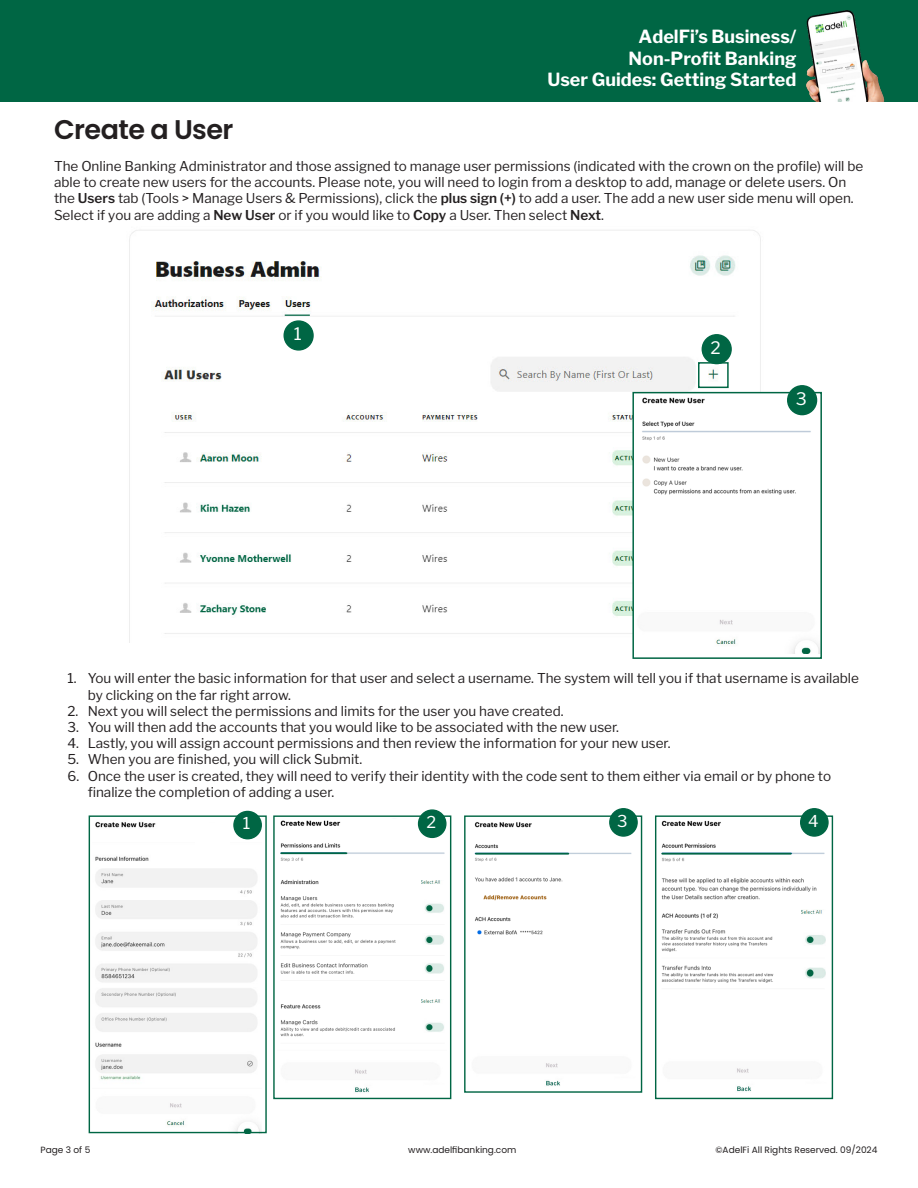
<style>
.page{position:relative;width:918px;height:1188px;background:#fff}
.page>*{position:absolute;margin:0;border:0;box-sizing:border-box;transform-origin:0 0}
.t1{font:600 27px "Poppins";letter-spacing:-.02em;color:#231f20}
.t2{font:700 18px/21.6px "Libre Franklin";color:#fff;text-align:right}
.t3{font:17.1px "Libre Franklin";color:#fff}
.t4{font:16.2px "Libre Franklin";color:#fff}
.t5{font:14.1px/17.5px "Arial";color:#231f20}
.t6{font:13.5px/16.2px "Libre Franklin";color:#231f20}
.t7{font:9px "Poppins";color:#231f20}
.s1{font-weight:600}
.s2{font-weight:700}
</style>
<div class="page">
<div style="left:0;top:0;width:918px;height:101px;background:#064"></div>
<img style="left:807px;top:11px;width:77px;height:90px">
<img style="left:129px;top:230px;width:636px;height:412px">
<img style="left:95px;top:817px;width:167px;height:263px">
<img style="left:167px;top:1103px;width:94px;height:28px">
<img style="left:280px;top:818px;width:165px;height:219px">
<img style="left:355px;top:1069px;width:14px;height:24px">
<img style="left:474px;top:822px;width:164px;height:113px">
<img style="left:546px;top:1063px;width:14px;height:23px">
<img style="left:661px;top:817px;width:166px;height:166px">
<img style="left:737px;top:1068px;width:14px;height:24px">
<div style="left:89px;top:815px;width:178px;height:318px;border:1px solid #064"></div>
<div style="left:273px;top:815px;width:178px;height:284px;border:1px solid #064"></div>
<div style="left:464px;top:815px;width:178px;height:278px;border:1px solid #064"></div>
<div style="left:655px;top:815px;width:178px;height:284px;border:1px solid #064"></div>
<div style="left:234px;top:811px;width:27px;height:28px;background:#064;border-radius:50%"></div>
<div style="left:233px;top:811px;width:29px;height:28px;border:1px solid #064;border-radius:50%"></div>
<div style="left:419px;top:810px;width:27px;height:27px;background:#064;border-radius:50%"></div>
<div style="left:418px;top:809px;width:29px;height:29px;border:1px solid #064;border-radius:50%"></div>
<div style="left:610px;top:809px;width:27px;height:27px;background:#064;border-radius:50%"></div>
<div style="left:609px;top:808px;width:29px;height:29px;border:1px solid #064;border-radius:50%"></div>
<div style="left:801px;top:809px;width:27px;height:27px;background:#064;border-radius:50%"></div>
<div style="left:800px;top:808px;width:29px;height:29px;border:1px solid #064;border-radius:50%"></div>
<div style="left:284px;top:321px;width:29px;height:29px;background:#064;border-radius:50%"></div>
<div style="left:283px;top:320px;width:31px;height:31px;border:1px solid #064;border-radius:50%"></div>
<div style="left:702px;top:335px;width:29px;height:29px;background:#064;border-radius:50%"></div>
<div style="left:702px;top:334px;width:30px;height:30px;border:1px solid #064;border-radius:50%"></div>
<div style="left:698px;top:362px;width:31px;height:26px;border:2px solid #064"></div>
<div style="left:195px;top:823px;width:35px;height:36px;background:#fff"></div>
<div style="left:377px;top:818px;width:36px;height:29px;background:#fff"></div>
<div style="left:552px;top:818px;width:36px;height:29px;background:#fff"></div>
<div style="left:749px;top:818px;width:35px;height:31px;background:#fff"></div>
<hr style="left:281px;top:852px;width:66px;height:2px;background:#064">
<hr style="left:476px;top:853px;width:92px;height:2px;background:#064">
<hr style="left:662px;top:853px;width:129px;height:2px;background:#064">
<img style="left:421px;top:880px;width:23px;height:33px">
<img style="left:801px;top:910px;width:25px;height:35px">
<img style="left:801px;top:968px;width:25px;height:11px">
<img style="left:421px;top:999px;width:23px;height:33px">
<img style="left:421px;top:934px;width:23px;height:11px">
<img style="left:421px;top:963px;width:23px;height:11px">
<img style="left:635px;top:395px;width:183px;height:210px">
<img style="left:635px;top:605px;width:184px;height:48px">
<div style="left:632px;top:392px;width:190px;height:267px;border:2px solid #064"></div>
<div style="left:788px;top:386px;width:29px;height:29px;background:#064;border-radius:50%"></div>
<div style="left:787px;top:385px;width:30px;height:30px;border:1px solid #064;border-radius:50%"></div>
<h2 class="t2" style="left:547px;top:26px;width:251px">AdelFi’s Business/<br>Non-Profit Banking<br>User Guides: Getting Started</h2>
<p class="t1" style="left:54px;top:113px;width:181px">Create a User</p>
<p class="t6" style="left:54px;top:158px;width:811px">The Online Banking Administrator and those assigned to manage user permissions (indicated with the crown on the profile) will be able to create new users for the accounts. Please note, you will need to login from a desktop to add, manage or delete users. On the <span class="s1">Users</span> tab (Tools &gt; Manage Users &amp; Permissions), click the <span class="s1">plus sign (+)</span> to add a user. The add a new user side menu will open.<br>Select if you are adding a <span class="s1">New User</span> or if you would like to <span class="s1">Copy</span> a User. Then select <span class="s1">Next</span>.</p>
<p class="t5" style="left:253px;top:154px;width:579px">add, edit or delete users. On the <span class="s2">Users</span> tab within the Business Admin menu, click the <span class="s2">plus sign (+)</span> to add a user. The add a new user drawer will open. Select if you are adding a <span class="s2">New<br>User</span> or if you would like to <span class="s2">Copy a</span> User. Then select <span class="s2">Next.</span></p>
<p class="t3" style="left:294px;top:323px;width:9px">1</p>
<p class="t3" style="left:711px;top:337px;width:12px">2</p>
<p class="t3" style="left:796px;top:388px;width:12px">3</p>
<p class="t6" style="left:88px;top:670px;width:773px;text-indent:-20px">1. You will enter the basic information for that user and select a username. The system will tell you if that username is available by clicking on the far right arrow.</p>
<p class="t6" style="left:68px;top:703px;width:498px">2. Next you will select the permissions and limits for the user you have created.</p>
<p class="t6" style="left:68px;top:719px;width:553px">3. You will then add the accounts that you would like to be associated with the new user.</p>
<p class="t6" style="left:68px;top:735px;width:605px">4. Lastly, you will assign account permissions and then review the information for your new user.</p>
<p class="t6" style="left:68px;top:751px;width:296px">5. When you are finished, you will click Submit.</p>
<p class="t6" style="left:88px;top:768px;width:745px;text-indent:-20px">6. Once the user is created, they will need to verify their identity with the code sent to them either via email or by phone to finalize the completion of adding a user.</p>
<p class="t4" style="left:243px;top:814px;width:9px">1</p>
<p class="t4" style="left:426px;top:812px;width:11px">2</p>
<p class="t4" style="left:617px;top:811px;width:12px">3</p>
<p class="t4" style="left:808px;top:811px;width:12px">4</p>
<p class="t7" style="left:40px;top:1145px;width:51px">Page 3 of 5</p>
<p class="t7" style="left:408px;top:1145px;width:110px">www.adelfibanking.com</p>
<p class="t7" style="left:716px;top:1145px;width:163px">©AdelFi All Rights Reserved. 09/2024</p>
</div>
